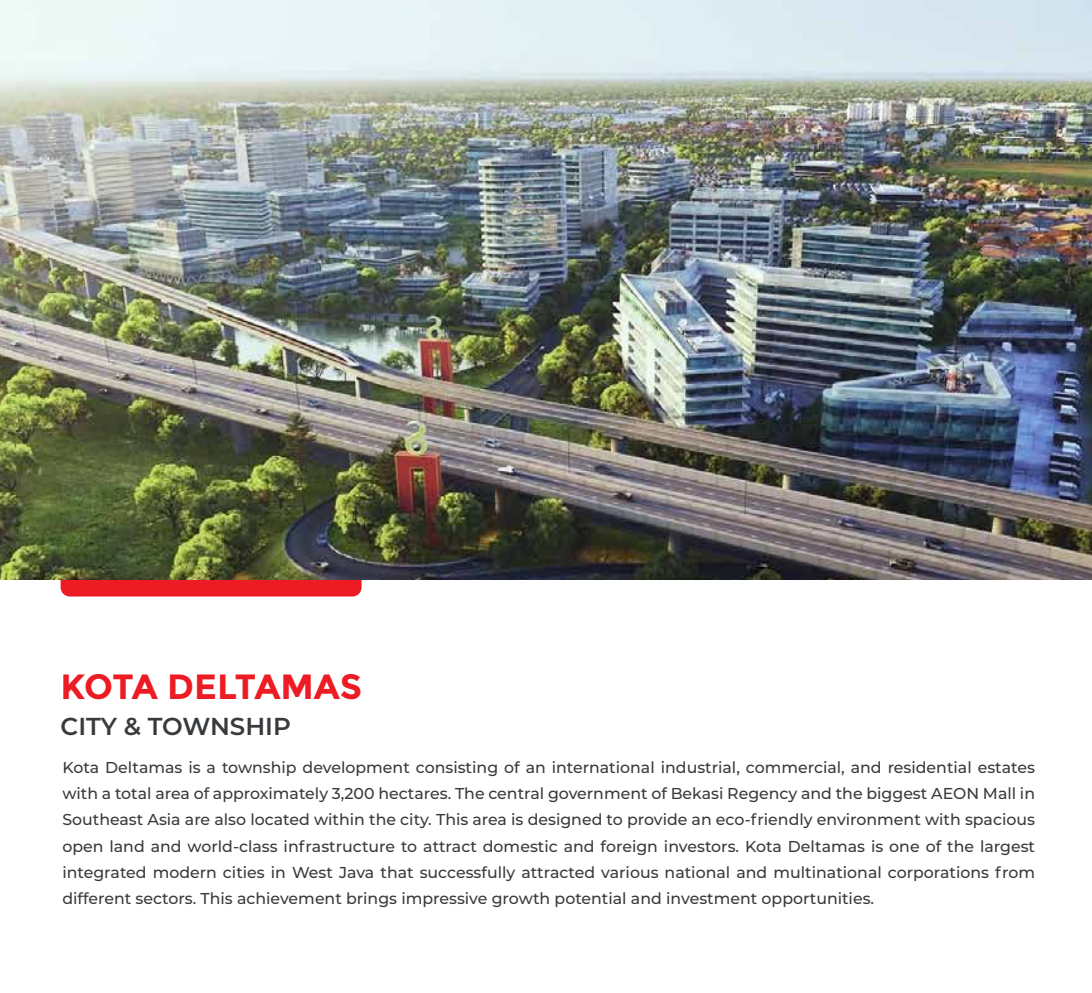
<style>
.page{position:relative;width:1092px;height:993px;background:#fff}
.page>*{position:absolute;margin:0;border:0;box-sizing:border-box;transform-origin:0 0}
.t1{font:700 35px "Montserrat";letter-spacing:-.01em;color:#ed1c24}
.t2{font:600 24.5px "Montserrat";color:#383b3e}
.t3{font:500 15.75px/26.2px "Montserrat";color:#383b3e;text-align:justify}
</style>
<div class="page">
<div style="left:61px;top:579px;width:300px;height:17px;background:#ed1c24"></div>
<img style="left:0;top:0;width:1091px;height:579px">
<h1 class="t1" style="left:61px;top:665px;width:303px">KOTA DELTAMAS</h1>
<h2 class="t2" style="left:61px;top:708px;width:232px">CITY &amp; TOWNSHIP</h2>
<p class="t3" style="left:62px;top:753px;width:974px">Kota Deltamas is a township development consisting of an international industrial, commercial, and residential estates with a total area of approximately 3,200 hectares. The central government of Bekasi Regency and the biggest AEON Mall in Southeast Asia are also located within the city. This area is designed to provide an eco-friendly environment with spacious open land and world-class infrastructure to attract domestic and foreign investors. Kota Deltamas is one of the largest integrated modern cities in West Java that successfully attracted various national and multinational corporations from different sectors. This achievement brings impressive growth potential and investment opportunities.</p>
</div>
